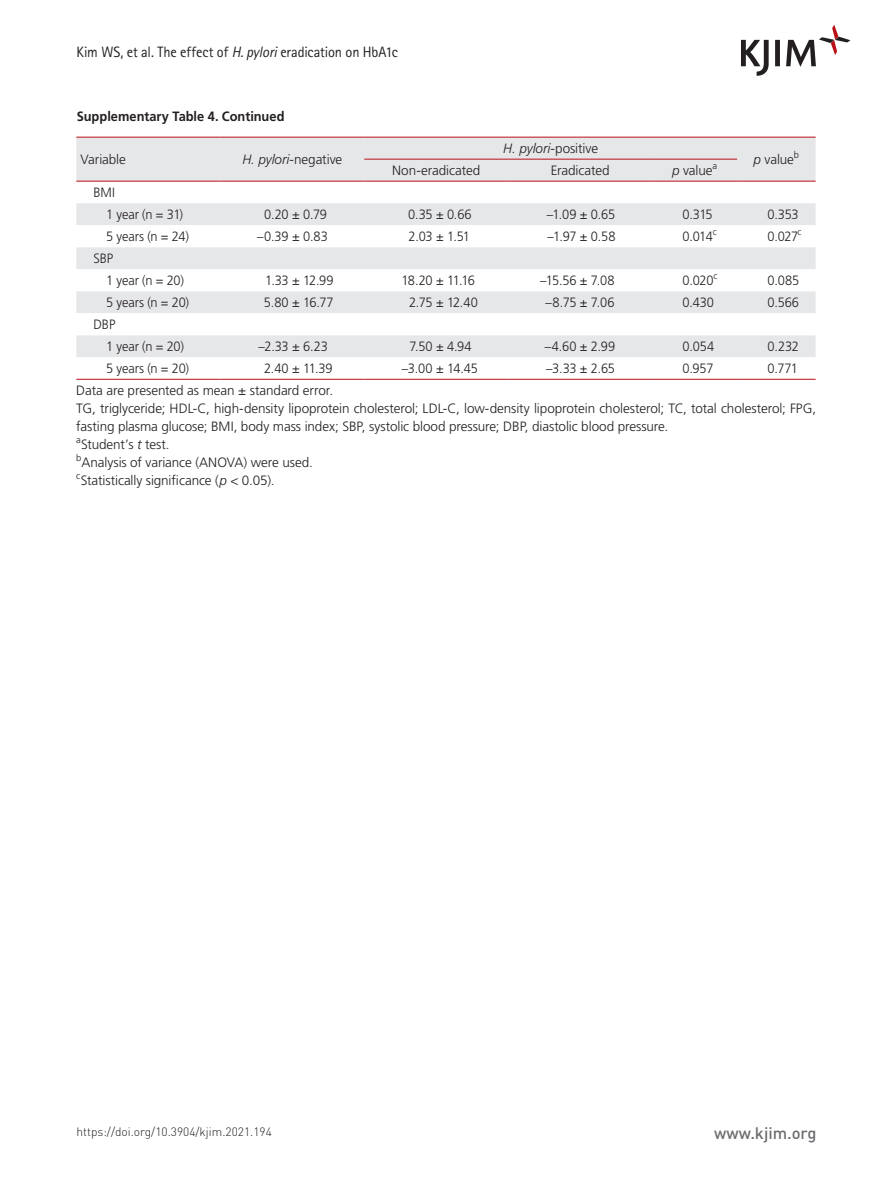
<style>
.page{position:relative;width:893px;height:1191px;background:#fff}
.page>*{position:absolute;margin:0;border:0;box-sizing:border-box;transform-origin:0 0}
.t1{font:500 16.5px "DIN Pro";color:#6c6d70}
.t2{font:15px "Rotis Sans Serif Std";letter-spacing:-.01em;color:#231f20;scale:.96 1}
.테이블셀머리{font:300 13.5px/18px "Frutiger LT Std";letter-spacing:-.005em;color:#231f20}
.테이블{font:300 13.5px "Frutiger LT Std";letter-spacing:-.02em;color:#231f20;scale:.95 1}
.테이블_3단계{font:300 13.5px "Frutiger LT Std";letter-spacing:-.01em;color:#231f20;scale:.95 1}
.테이블제목{font:700 13.5px "Frutiger LT Std";color:#231f20;scale:.95 1}
.테이블_2단계{font:300 13.5px "Frutiger LT Std";color:#231f20;scale:.95 1}
.t3{font:300 12px "DIN Pro";color:#231f20}
.s1{font-style:italic}
</style>
<div class="page">
<svg style="left:741px;top:25px;width:109px;height:51px"></svg>
<div style="left:76px;top:138px;width:740px;height:43px;background:#e6e7e9"></div>
<svg style="left:76px;top:203px;width:740px;height:176px"></svg>
<hr style="left:364px;top:159px;width:144px;height:1px;background:#bb1018">
<hr style="left:508px;top:159px;width:144px;height:1px;background:#bb1018">
<hr style="left:652px;top:159px;width:85px;height:1px;background:#bb1018">
<hr style="left:76px;top:137px;width:144px;height:1px;background:#bb1018">
<hr style="left:220px;top:137px;width:144px;height:1px;background:#bb1018">
<hr style="left:364px;top:137px;width:144px;height:1px;background:#bb1018">
<hr style="left:508px;top:137px;width:144px;height:1px;background:#bb1018">
<hr style="left:652px;top:137px;width:85px;height:1px;background:#bb1018">
<hr style="left:737px;top:137px;width:79px;height:1px;background:#bb1018">
<hr style="left:76px;top:181px;width:144px;height:1px;background:#bb1018">
<hr style="left:220px;top:181px;width:144px;height:1px;background:#bb1018">
<hr style="left:364px;top:181px;width:144px;height:1px;background:#bb1018">
<hr style="left:508px;top:181px;width:144px;height:1px;background:#bb1018">
<hr style="left:652px;top:181px;width:85px;height:1px;background:#bb1018">
<hr style="left:737px;top:181px;width:79px;height:1px;background:#bb1018">
<hr style="left:76px;top:379px;width:144px;height:1px;background:#bb1018">
<hr style="left:220px;top:379px;width:144px;height:1px;background:#bb1018">
<hr style="left:364px;top:379px;width:144px;height:1px;background:#bb1018">
<hr style="left:508px;top:379px;width:144px;height:1px;background:#bb1018">
<hr style="left:652px;top:379px;width:85px;height:1px;background:#bb1018">
<hr style="left:737px;top:379px;width:79px;height:1px;background:#bb1018">
<p class="t2" style="left:77px;top:43px;width:336px">Kim WS, et al. The effect of <span class="s1">H. pylori</span> eradication on HbA1c</p>
<p class="테이블제목" style="left:77px;top:108px;width:220px">Supplementary Table 4. Continued</p>
<p class="테이블셀머리" style="left:81px;top:150px;width:47px">Variable</p>
<p class="테이블셀머리" style="left:242px;top:150px;width:101px"><span class="s1">H. pylori</span>-negative</p>
<p class="테이블셀머리" style="left:503px;top:139px;width:96px"><span class="s1">H. pylori</span>-positive</p>
<p class="테이블셀머리" style="left:392px;top:161px;width:90px">Non-eradicated</p>
<p class="테이블셀머리" style="left:551px;top:161px;width:60px">Eradicated</p>
<p class="테이블셀머리" style="left:672px;top:161px;width:47px"><span class="s1">p</span> value<sup>a</sup></p>
<p class="테이블셀머리" style="left:754px;top:150px;width:47px"><span class="s1">p</span> value<sup>b</sup></p>
<p class="테이블_2단계" style="left:93px;top:184px;width:24px">BMI</p>
<p class="테이블_3단계" style="left:106px;top:206px;width:83px">1 year (n = 31)</p>
<p class="테이블" style="left:264px;top:206px;width:68px">0.20 ± 0.79</p>
<p class="테이블" style="left:408px;top:206px;width:68px">0.35 ± 0.66</p>
<p class="테이블" style="left:547px;top:206px;width:74px">–1.09 ± 0.65</p>
<p class="테이블" style="left:682px;top:206px;width:33px">0.315</p>
<p class="테이블" style="left:767px;top:206px;width:34px">0.353</p>
<p class="테이블_3단계" style="left:106px;top:228px;width:89px">5 years (n = 24)</p>
<p class="테이블" style="left:257px;top:228px;width:76px">–0.39 ± 0.83</p>
<p class="테이블" style="left:409px;top:228px;width:66px">2.03 ± 1.51</p>
<p class="테이블" style="left:547px;top:228px;width:73px">–1.97 ± 0.58</p>
<p class="테이블" style="left:682px;top:228px;width:38px">0.014<sup>c</sup></p>
<p class="테이블" style="left:767px;top:228px;width:37px">0.027<sup>c</sup></p>
<p class="테이블_2단계" style="left:93px;top:250px;width:22px">SBP</p>
<p class="테이블_3단계" style="left:106px;top:272px;width:84px">1 year (n = 20)</p>
<p class="테이블" style="left:265px;top:272px;width:74px">1.33 ± 12.99</p>
<p class="테이블" style="left:401px;top:272px;width:79px">18.20 ± 11.16</p>
<p class="테이블" style="left:540px;top:272px;width:80px">–15.56 ± 7.08</p>
<p class="테이블" style="left:682px;top:272px;width:39px">0.020<sup>c</sup></p>
<p class="테이블" style="left:767px;top:272px;width:35px">0.085</p>
<p class="테이블_3단계" style="left:106px;top:294px;width:89px">5 years (n = 20)</p>
<p class="테이블" style="left:264px;top:294px;width:75px">5.80 ± 16.77</p>
<p class="테이블" style="left:409px;top:294px;width:74px">2.75 ± 12.40</p>
<p class="테이블" style="left:546px;top:294px;width:74px">–8.75 ± 7.06</p>
<p class="테이블" style="left:682px;top:294px;width:35px">0.430</p>
<p class="테이블" style="left:767px;top:294px;width:35px">0.566</p>
<p class="테이블_2단계" style="left:93px;top:316px;width:25px">DBP</p>
<p class="테이블_3단계" style="left:106px;top:338px;width:84px">1 year (n = 20)</p>
<p class="테이블" style="left:258px;top:338px;width:75px">–2.33 ± 6.23</p>
<p class="테이블" style="left:409px;top:338px;width:67px">7.50 ± 4.94</p>
<p class="테이블" style="left:545px;top:338px;width:76px">–4.60 ± 2.99</p>
<p class="테이블" style="left:682px;top:338px;width:35px">0.054</p>
<p class="테이블" style="left:767px;top:338px;width:35px">0.232</p>
<p class="테이블_3단계" style="left:106px;top:360px;width:89px">5 years (n = 20)</p>
<p class="테이블" style="left:264px;top:360px;width:74px">2.40 ± 11.39</p>
<p class="테이블" style="left:402px;top:360px;width:82px">–3.00 ± 14.45</p>
<p class="테이블" style="left:546px;top:360px;width:74px">–3.33 ± 2.65</p>
<p class="테이블" style="left:682px;top:360px;width:34px">0.957</p>
<p class="테이블" style="left:767px;top:360px;width:34px">0.771</p>
<p class="테이블셀머리" style="left:76px;top:382px;width:258px">Data are presented as mean ± standard error.</p>
<p class="테이블셀머리" style="left:76px;top:400px;width:741px">TG, triglyceride; HDL-C, high-density lipoprotein cholesterol; LDL-C, low-density lipoprotein cholesterol; TC, total cholesterol; FPG, fasting plasma glucose; BMI, body mass index; SBP, systolic blood pressure; DBP, diastolic blood pressure.</p>
<p class="테이블셀머리" style="left:76px;top:436px;width:95px"><sup>a</sup>Student’s <span class="s1">t</span> test.</p>
<p class="테이블셀머리" style="left:76px;top:454px;width:238px"><sup>b</sup>Analysis of variance (ANOVA) were used.</p>
<p class="테이블셀머리" style="left:76px;top:472px;width:200px"><sup>c</sup>Statistically significance (<span class="s1">p</span> &lt; 0.05).</p>
<p class="t3" style="left:77px;top:1123px;width:197px">https://doi.org/10.3904/kjim.2021.194</p>
<p class="t1" style="left:714px;top:1121px;width:104px">www.kjim.org</p>
</div>
